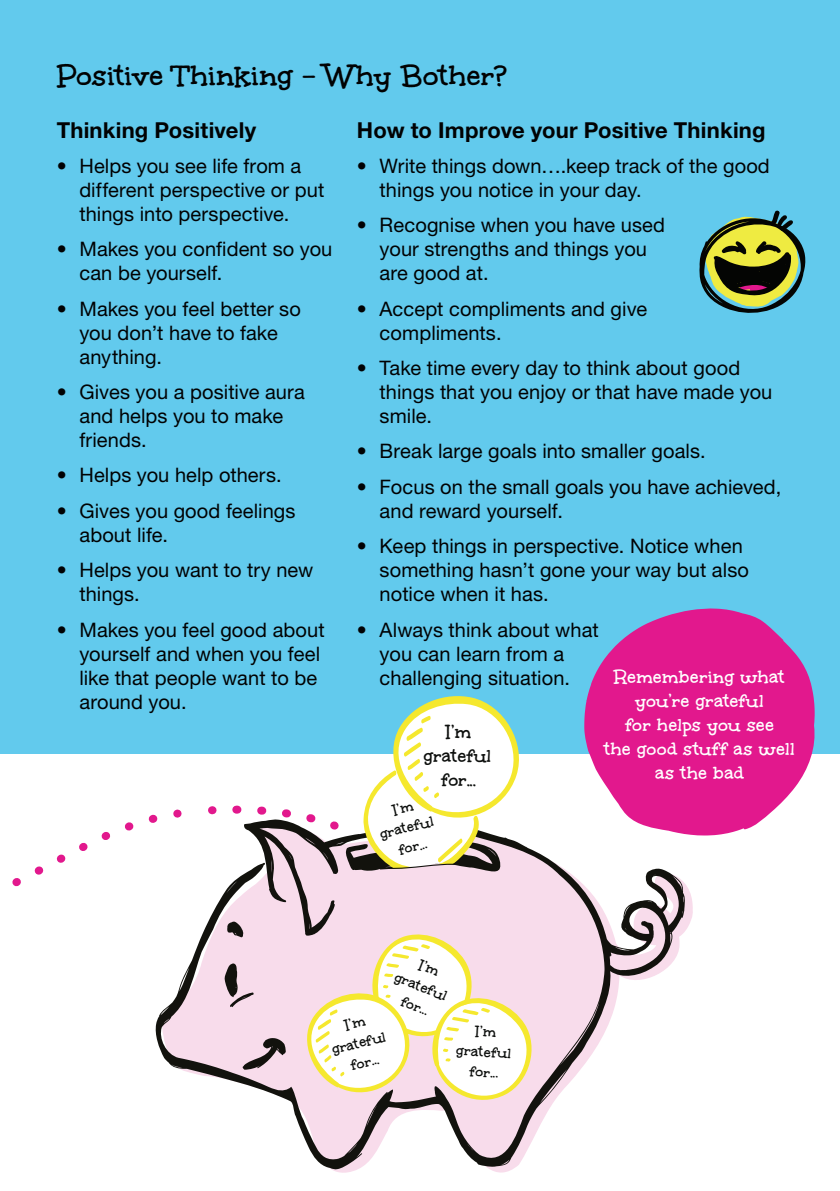
<style>
.page{position:relative;width:840px;height:1191px;background:#fff}
.page>*{position:absolute;margin:0;border:0;box-sizing:border-box;transform-origin:0 0}
.Page_Title{font:700 32px "Unkempt";color:#010203}
.Sub_Heading{font:700 22px "Helvetica Neue LT Std";letter-spacing:.01em;color:#010203}
.t1{font:20px/24px "Helvetica Neue LT Std";letter-spacing:.005em;color:#010203}
.Copy{font:700 20px/24px "Unkempt";letter-spacing:.01em;color:#fff;text-align:center}
.t2{font:700 20px/24px "Unkempt";color:#0d0f0d;text-align:center}
.t3{font:700 16px/20px "Unkempt";color:#0d0f0d;text-align:center}
</style>
<div class="page">
<div style="left:0;top:0;width:839px;height:754px;background:#62caed"></div>
<svg style="left:12px;top:809px;width:170px;height:78px"></svg>
<svg style="left:584px;top:608px;width:231px;height:227px;fill:#e2188d"></svg>
<svg style="left:161px;top:813px;width:532px;height:360px"></svg>
<svg style="left:154px;top:819px;width:530px;height:350px"></svg>
<svg style="left:242px;top:1038px;width:45px;height:31px"></svg>
<svg style="left:298px;top:930px;width:240px;height:178px"></svg>
<svg style="left:203px;top:696px;width:323px;height:176px"></svg>
<svg style="left:699px;top:210px;width:106px;height:103px"></svg>
<p class="Page_Title" style="left:57px;top:57px;width:451px">Positive Thinking - Why Bother?</p>
<p class="Sub_Heading" style="left:357px;top:116px;width:410px">How to Improve your Positive Thinking</p>
<p class="t1" style="left:379px;top:154px;width:391px;text-indent:-23px">• Write things down….keep track of the good things you notice in your day.</p>
<p class="t1" style="left:379px;top:213px;width:287px;text-indent:-23px">• Recognise when you have used your strengths and things you are good at.</p>
<p class="t1" style="left:379px;top:296px;width:269px;text-indent:-23px">• Accept compliments and give compliments.</p>
<p class="t1" style="left:379px;top:356px;width:394px;text-indent:-23px">• Take time every day to think about good things that you enjoy or that have made you smile.</p>
<p class="t1" style="left:357px;top:439px;width:350px">• Break large goals into smaller goals.</p>
<p class="t1" style="left:379px;top:474px;width:403px;text-indent:-23px">• Focus on the small goals you have achieved, and reward yourself.</p>
<p class="t1" style="left:379px;top:534px;width:370px;text-indent:-23px">• Keep things in perspective. Notice when something hasn’t gone your way but also notice when it has.</p>
<p class="t1" style="left:379px;top:617px;width:220px;text-indent:-23px">• Always think about what you can learn from a challenging situation.</p>
<p class="Sub_Heading" style="left:57px;top:116px;width:201px">Thinking Positively</p>
<p class="t1" style="left:79px;top:154px;width:246px;text-indent:-23px">• Helps you see life from a different perspective or put things into perspective.</p>
<p class="t1" style="left:79px;top:237px;width:254px;text-indent:-23px">• Makes you confident so you can be yourself.</p>
<p class="t1" style="left:79px;top:296px;width:223px;text-indent:-23px">• Makes you feel better so you don’t have to fake anything.</p>
<p class="t1" style="left:79px;top:380px;width:227px;text-indent:-23px">• Gives you a positive aura and helps you to make friends.</p>
<p class="t1" style="left:57px;top:463px;width:226px">• Helps you help others.</p>
<p class="t1" style="left:79px;top:498px;width:217px;text-indent:-23px">• Gives you good feelings about life.</p>
<p class="t1" style="left:79px;top:558px;width:235px;text-indent:-23px">• Helps you want to try new things.</p>
<p class="t1" style="left:79px;top:617px;width:247px;text-indent:-23px">• Makes you feel good about yourself and when you feel like that people want to be around you.</p>
<p class="Copy" style="left:603px;top:664px;width:192px">Remembering what you’re grateful<br>for helps you see<br>the good stuff as well as the bad</p>
<p class="t2" style="left:423px;top:720px;width:69px">I’m grateful for...</p>
<p class="t3" style="left:372px;top:805px;width:56px;rotate:-14deg">I’m grateful for...</p>
<p class="t3" style="left:406px;top:948px;width:56px;rotate:21deg">I’m grateful for...</p>
<p class="t3" style="left:325px;top:1020px;width:56px;rotate:-14deg">I’m grateful for...</p>
<p class="t3" style="left:457px;top:1020px;width:56px;rotate:3deg">I’m grateful for...</p>
</div>
